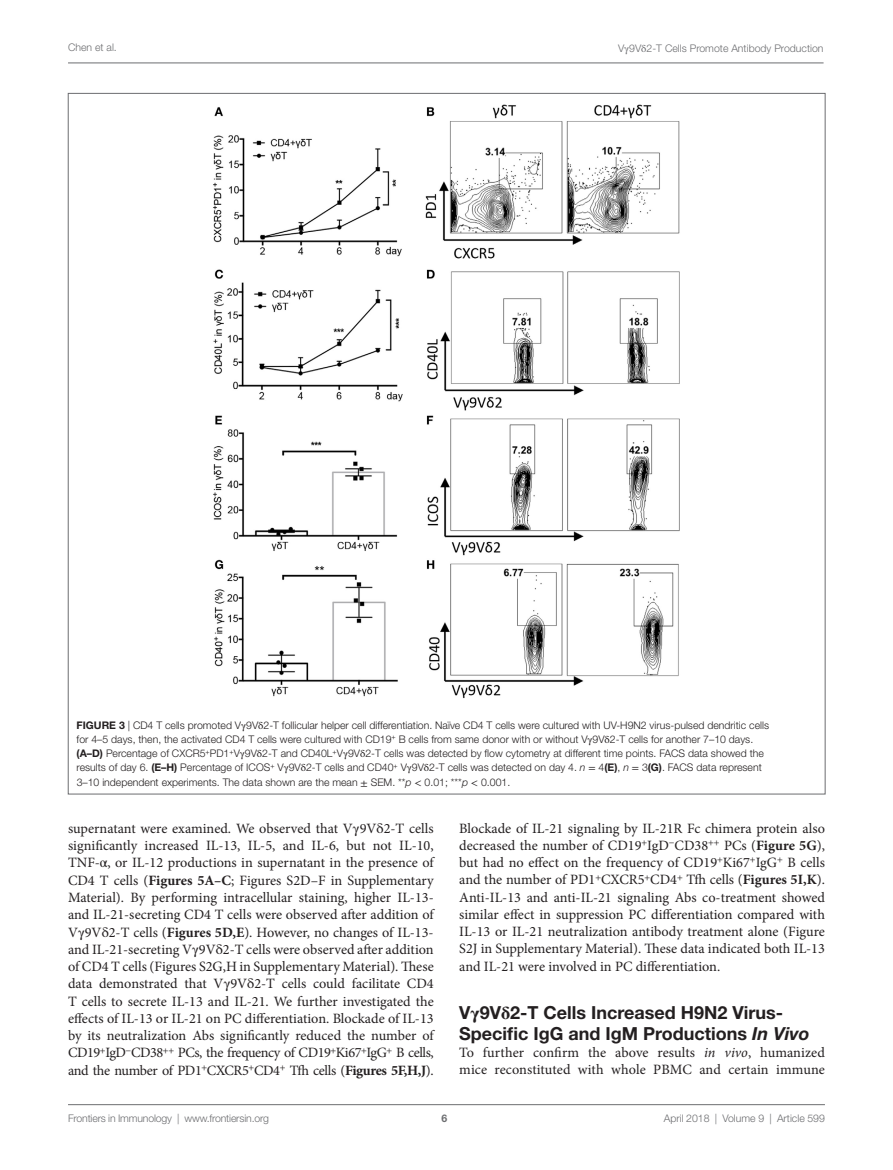
<style>
.page{position:relative;width:893px;height:1170px;background:#fff}
.page>*{position:absolute;margin:0;border:0;box-sizing:border-box;transform-origin:0 0}
.t1{font:700 18px/21px "Helvetica Neue LT Std";color:#231f20}
.t2{font:14.25px/17.2px "Minion Pro";color:#231f20;text-align:justify}
.t3{font:300 10.5px/14.2px "Helvetica Neue LT Std";color:#231f20}
.t4{font:300 10.5px "Helvetica Neue LT Std";color:#6c6d70}
.t5{font:700 10.5px "Helvetica Neue LT Std";color:#6c6d70}
.s1{font-family:"STIX General";font-weight:400}
.s2{font-weight:700}
.s3{font-style:italic}
.s4{font-family:"STIX General"}
</style>
<div class="page">
<img style="left:213px;top:104px;width:467px;height:594px">
<hr style="left:68px;top:63px;width:756px;height:1px;background:#6c6d70">
<hr style="left:68px;top:1104px;width:757px;height:1px;background:#6c6d70">
<p class="t4" style="left:68px;top:41px;width:50px">Chen et al.</p>
<p class="t4" style="left:618px;top:42px;width:207px">V<span class="s1">γ</span>9V<span class="s1">δ</span>2-T Cells Promote Antibody Production</p>
<p class="t3" style="left:77px;top:717px;width:694px"><span class="s2">Figure 3</span> | CD4 T cells promoted V<span class="s1">γ</span>9V<span class="s1">δ</span>2-T follicular helper cell differentiation. Naïve CD4 T cells were cultured with UV-H9N2 virus-pulsed dendritic cells for 4–5 days, then, the activated CD4 T cells were cultured with CD19<sup>+</sup> B cells from same donor with or without V<span class="s1">γ</span>9V<span class="s1">δ</span>2-T cells for another 7–10 days. <span class="s2">(A–D)</span> Percentage of CXCR5<sup>+</sup>PD1<sup>+</sup>V<span class="s1">γ</span>9V<span class="s1">δ</span>2-T and CD40L<sup>+</sup>V<span class="s1">γ</span>9V<span class="s1">δ</span>2-T cells was detected by flow cytometry at different time points. FACS data showed the results of day 6. <span class="s2">(E–H)</span> Percentage of ICOS<sup>+</sup> V<span class="s1">γ</span>9V<span class="s1">δ</span>2-T cells and CD40<sup>+</sup> V<span class="s1">γ</span>9V<span class="s1">δ</span>2-T cells was detected on day 4. <span class="s3">n</span> <span class="s1">=</span> 4<span class="s2">(E)</span>, <span class="s3">n</span> <span class="s1">=</span> 3<span class="s2">(G)</span>. FACS data represent 3–10 independent experiments. The data shown are the mean <span class="s1">±</span> SEM. **<span class="s3">p</span> <span class="s1">&lt;</span> 0.01; ***<span class="s3">p</span> <span class="s1">&lt;</span> 0.001.</p>
<p class="t2" style="left:68px;top:819px;width:367px">supernatant were examined. We observed that V<span class="s4">γ</span>9V<span class="s4">δ</span>2-T cells significantly increased IL-13, IL-5, and IL-6, but not IL-10, TNF-<span class="s4">α</span>, or IL-12 productions in supernatant in the presence of CD4 T cells (<span class="s2">Figures 5A–C</span>; Figures S2D–F in Supplementary Material). By performing intracellular staining, higher IL-13- and IL-21-secreting CD4 T cells were observed after addition of V<span class="s4">γ</span>9V<span class="s4">δ</span>2-T cells (<span class="s2">Figures 5D,E</span>). However, no changes of IL-13- and IL-21-secreting V<span class="s4">γ</span>9V<span class="s4">δ</span>2-T cells were observed after addition of CD4 T cells (Figures S2G,H in Supplementary Material). These data demonstrated that V<span class="s4">γ</span>9V<span class="s4">δ</span>2-T cells could facilitate CD4<br>T cells to secrete IL-13 and IL-21. We further investigated the effects of IL-13 or IL-21 on PC differentiation. Blockade of IL-13 by its neutralization Abs significantly reduced the number of CD19<sup>+</sup>IgD<sup>−</sup>CD38<sup>++</sup> PCs, the frequency of CD19<sup>+</sup>Ki67<sup>+</sup>IgG<sup>+</sup> B cells, and the number of PD1<sup>+</sup>CXCR5<sup>+</sup>CD4<sup>+</sup> Tfh cells (<span class="s2">Figures 5F,H,J</span>).</p>
<p class="t2" style="left:459px;top:819px;width:367px">Blockade of IL-21 signaling by IL-21R Fc chimera protein also decreased the number of CD19<sup>+</sup>IgD<sup>−</sup>CD38<sup>++</sup> PCs (<span class="s2">Figure 5G</span>), but had no effect on the frequency of CD19<sup>+</sup>Ki67<sup>+</sup>IgG<sup>+</sup> B cells and the number of PD1<sup>+</sup>CXCR5<sup>+</sup>CD4<sup>+</sup> Tfh cells (<span class="s2">Figures 5I,K</span>).<br>Anti-IL-13 and anti-IL-21 signaling Abs co-treatment showed similar effect in suppression PC differentiation compared with IL-13 or IL-21 neutralization antibody treatment alone (Figure S2J in Supplementary Material). These data indicated both IL-13 and IL-21 were involved in PC differentiation.</p>
<p class="t1" style="left:459px;top:1001px;width:352px">V<span class="s4">γ</span>9V<span class="s4">δ</span>2-T Cells Increased H9N2 Virus-<br>Specific IgG and IgM Productions <span class="s3">In Vivo</span></p>
<p class="t2" style="left:459px;top:1043px;width:367px">To further confirm the above results <span class="s3">in vivo</span>, humanized mice reconstituted with whole PBMC and certain immune</p>
<p class="t4" style="left:68px;top:1111px;width:203px">Frontiers in Immunology | www.frontiersin.org</p>
<p class="t4" style="left:664px;top:1111px;width:163px">April 2018 | Volume 9 | Article 599</p>
<p class="t5" style="left:441px;top:1111px;width:7px">6</p>
</div>
